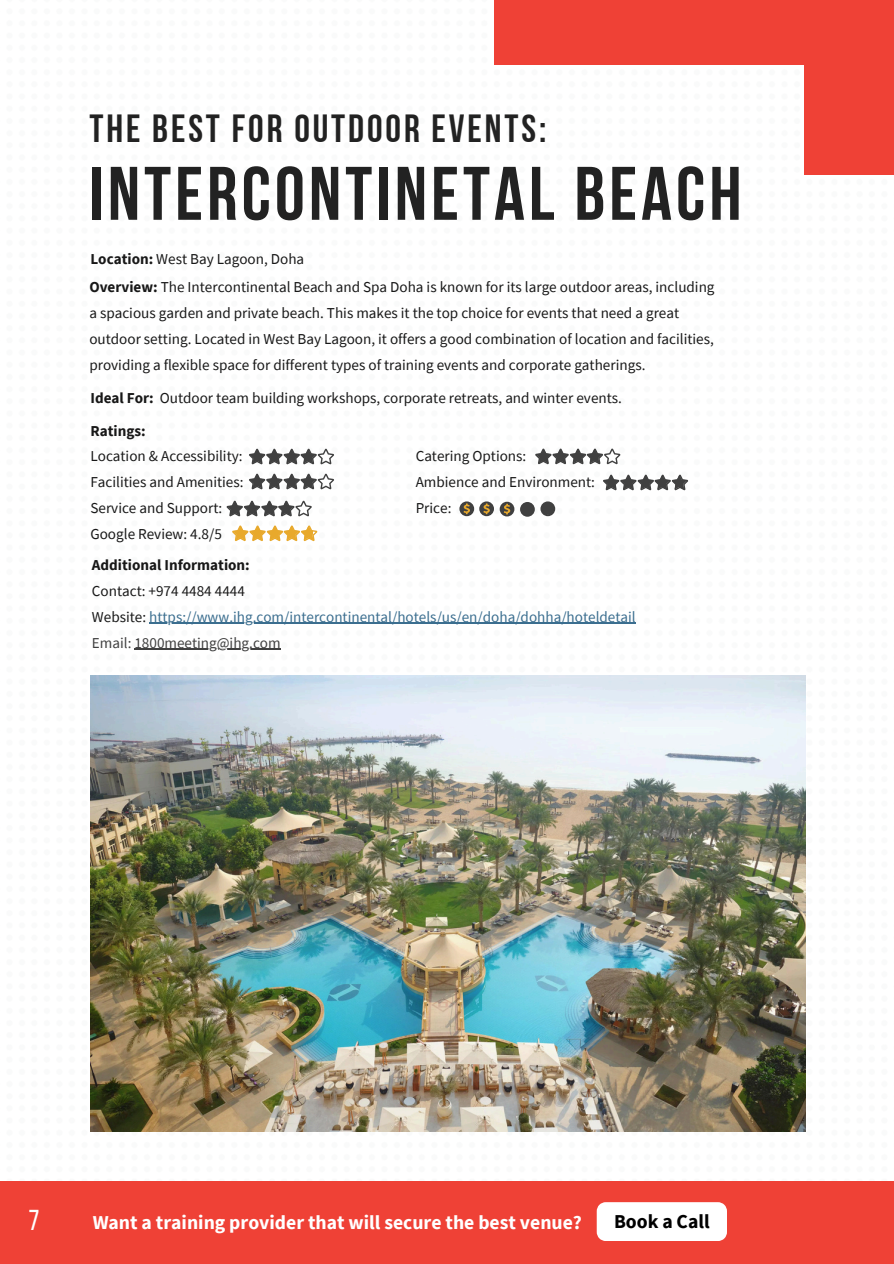
<style>
.page{position:relative;width:894px;height:1264px;background:#fff}
.page>*{position:absolute;margin:0;border:0;box-sizing:border-box;transform-origin:0 0}
.t1{font:700 75.6px "Bebas Neue";letter-spacing:.055em;color:#222}
.t2{font:39.15px "Bebas Neue Cyrillic";letter-spacing:.075em;color:#222}
.t3{font:28.65px "Bebas Neue";color:#fff}
.t4{font:700 19.65px "Source Sans Pro";color:#fff}
.t5{font:700 19.65px "Source Sans Pro";color:#000}
.t6{font:15.15px/25.8px "Source Sans Pro";color:#181818}
.t7{font:15.15px "Source Sans Pro";color:#3b6e8f}
.t8{font:700 15.15px "Source Sans Pro";color:#181818}
.t9{font:15.15px "Source Sans Pro";color:#404040}
.s1{font-weight:700}
.s2{color:#181818}
</style>
<div class="page">
<img style="left:91px;top:675px;width:714px;height:456px">
<svg style="left:249px;top:449px;width:85px;height:15px"></svg>
<svg style="left:535px;top:448px;width:85px;height:16px"></svg>
<svg style="left:249px;top:473px;width:85px;height:16px"></svg>
<svg style="left:603px;top:474px;width:85px;height:16px"></svg>
<svg style="left:226px;top:501px;width:86px;height:15px"></svg>
<svg style="left:232px;top:525px;width:85px;height:16px"></svg>
<div style="left:0;top:1180px;width:893px;height:83px;background:#ef4136"></div>
<svg style="left:459px;top:501px;width:34px;height:15px"></svg>
<svg style="left:540px;top:501px;width:15px;height:15px"></svg>
<svg style="left:520px;top:502px;width:14px;height:14px"></svg>
<svg style="left:499px;top:501px;width:15px;height:15px"></svg>
<hr style="left:149px;top:623px;width:486px;height:1px;background:#3b6e8f">
<hr style="left:134px;top:648px;width:146px;height:2px;background:#404040">
<div style="left:596px;top:1202px;width:130px;height:38px;background:#fff"></div>
<div style="left:494px;top:0;width:399px;height:65px;background:#ef4136"></div>
<div style="left:804px;top:45px;width:89px;height:129px;background:#ef4136"></div>
<p class="t2" style="left:89px;top:112px;width:458px">THE BEST FOR OUTDOOR EVENTS:</p>
<p class="t1" style="left:89px;top:163px;width:653px">INTERCONTINETAL BEACH</p>
<p class="t6" style="left:90px;top:246px;width:215px"><span class="s1">Location:</span> West Bay Lagoon, Doha</p>
<p class="t6" style="left:89px;top:274px;width:626px"><span class="s1">Overview:</span> The Intercontinental Beach and Spa Doha is known for its large outdoor areas, including a spacious garden and private beach. This makes it the top choice for events that need a great outdoor setting. Located in West Bay Lagoon, it offers a good combination of location and facilities, providing a flexible space for different types of training events and corporate gatherings.</p>
<p class="t6" style="left:90px;top:384px;width:533px"><span class="s1">Ideal For:</span> Outdoor team building workshops, corporate retreats, and winter events.</p>
<p class="t8" style="left:90px;top:420px;width:57px">Ratings:</p>
<p class="t6" style="left:90px;top:443px;width:154px">Location &amp; Accessibility:</p>
<h2 class="t6" style="left:90px;top:469px;width:154px">Facilities and Amenities:</h2>
<h1 class="t6" style="left:90px;top:495px;width:133px">Service and Support:</h1>
<p class="t6" style="left:90px;top:521px;width:133px">Google Review: 4.8/5</p>
<p class="t6" style="left:415px;top:443px;width:112px">Catering Options:</p>
<p class="t6" style="left:415px;top:469px;width:181px">Ambience and Environment:</p>
<p class="t6" style="left:415px;top:495px;width:37px">Price:</p>
<p class="t8" style="left:92px;top:555px;width:159px">Additional Information:</p>
<p class="t6" style="left:92px;top:577px;width:154px">Contact: +974 4484 4444</p>
<p class="t7" style="left:92px;top:607px;width:545px"><span class="s2">Website:</span> https://www.ihg.com/intercontinental/hotels/us/en/doha/dohha/hoteldetail</p>
<p class="t9" style="left:92px;top:632px;width:190px">Email: 1800meeting@ihg.com</p>
<p class="t3" style="left:29px;top:1208px;width:13px">7</p>
<p class="t4" style="left:93px;top:1209px;width:490px">Want a training provider that will secure the best venue?</p>
<p class="t5" style="left:614px;top:1208px;width:97px">Book a Call</p>
</div>
